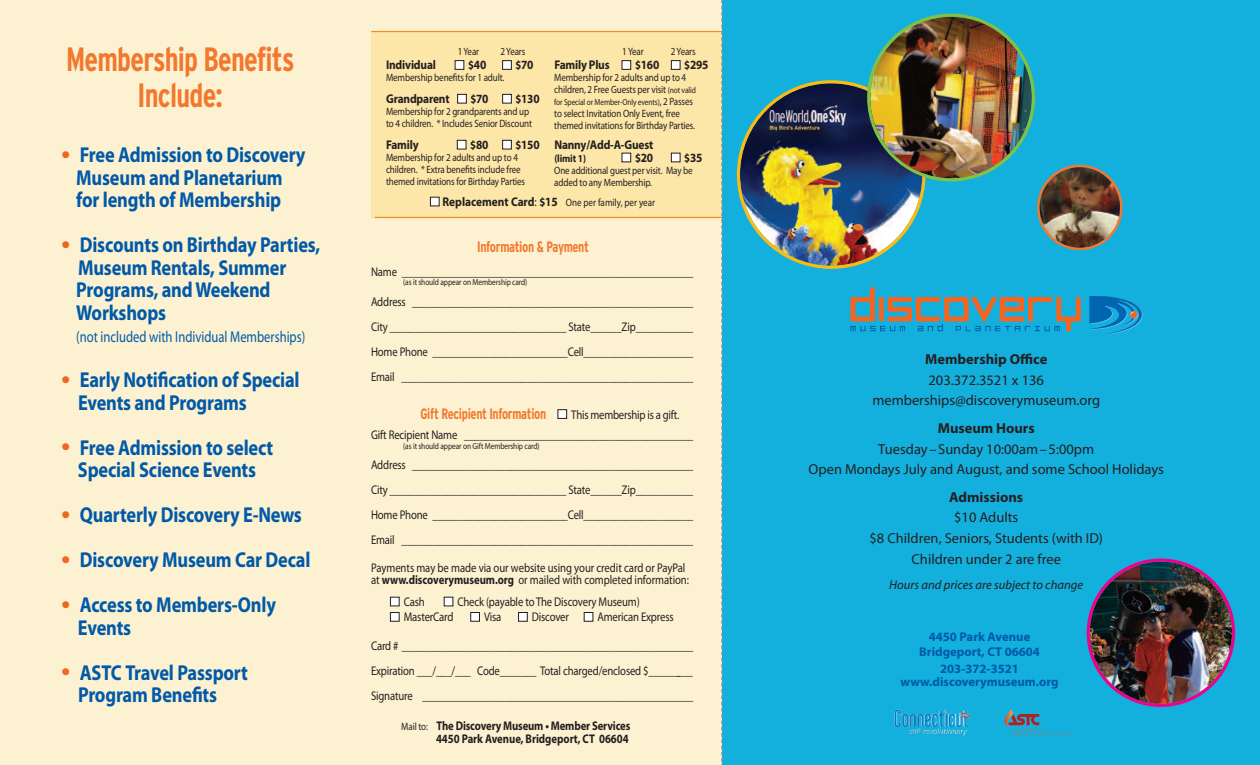
<style>
.page{position:relative;width:1260px;height:765px;background:#fff}
.page>*{position:absolute;margin:0;border:0;box-sizing:border-box;transform-origin:0 0}
.t1{font:700 condensed 33.62px/36.2px "Interstate";letter-spacing:-.025em;color:#f3772d;text-align:center;scale:.89 1}
.t2{font:700 21.62px/22.5px "Myriad Pro";letter-spacing:-.01em;color:#0159a7;text-align:center;scale:.85 1}
.t3{font:15.75px "Myriad Pro";color:#0159a7;scale:.8 1}
.t4{font:700 condensed 15px "Interstate";letter-spacing:-.025em;color:#f3772d;scale:.89 1}
.t5{font:14.5px/20.6px "Myriad Pro";color:#231f20;text-align:center}
.t6{font:700 14.5px "Myriad Pro";color:#231f20}
.t7{font:700 12.75px/15px "Myriad Pro";color:#0159a7;text-align:center}
.t8{font:12.62px/25px "Myriad Pro";letter-spacing:-.015em;color:#231f20;text-align:justify;scale:.85 1}
.t9{font:700 12.62px "Myriad Pro";letter-spacing:-.015em;color:#231f20;scale:.9 1}
.t10{font:700 12.62px/12.5px "Myriad Pro";letter-spacing:-.015em;color:#231f20;text-align:right;scale:.85 1}
.t11{font:italic 12.62px "Myriad Pro";color:#231f20}
.t12{font:10.62px/12px "Myriad Pro";letter-spacing:-.015em;color:#231f20;scale:.85 1}
.t13{font:700 10.62px "Myriad Pro";letter-spacing:-.015em;color:#231f20;scale:.9 1}
.t14{font:8.75px "Myriad Pro";letter-spacing:-.015em;color:#231f20;scale:.85 1}
.s1{font-family:"Helvetica";font-weight:400;font-size:31.5px;color:#f26621}
.s2{color:#fff}
.s3{font-size:11.88px}
.s4{font-size:8.75px}
.s5{font-size:10.62px}
.s6{font-weight:700;font-size:12.62px}
.s7{font-size:12.62px}
.s8{font-weight:700;font-size:11.88px}
.s9{font-family:"Myriad Pro";font-weight:400;font-stretch:normal;font-size:12.62px;color:#231f20}
.s10{font-weight:700}
.s11{font-weight:400;font-size:10.62px}
</style>
<div class="page">
<div style="left:0;top:0;width:722px;height:765px;background:#fcf2d2"></div>
<div style="left:371px;top:32px;width:351px;height:186px;background:#fce6a8"></div>
<div style="left:722px;top:0;width:538px;height:765px;background:#13b0de"></div>
<hr style="left:371px;top:31px;width:352px;height:1px;background:#f68c1f">
<hr style="left:375px;top:217px;width:347px;height:1px;background:#f68c1f">
<svg style="left:721px;top:0;width:2px;height:765px"></svg>
<img style="left:897px;top:710px;width:51px;height:17px">
<svg style="left:1004px;top:709px;width:69px;height:26px"></svg>
<img style="left:1087px;top:559px;width:148px;height:148px">
<img style="left:737px;top:14px;width:386px;height:255px">
<img style="left:1040px;top:167px;width:80px;height:81px">
<svg style="left:1089px;top:296px;width:54px;height:39px"></svg>
<svg style="left:850px;top:287px;width:231px;height:44px"></svg>
<h1 class="t1" style="left:66px;top:41px;width:258px">Membership Benefits<br>Include:</h1>
<h2 class="t2" style="left:60px;top:145px;width:290px"><span class="s1">•</span> Free Admission to Discovery<br>Museum and Planetarium<br>for length of Membership</h2>
<h2 class="t2" style="left:76px;top:235px;width:289px;text-align:left;text-indent:-16px"><span class="s1">•</span> Discounts on Birthday Parties,<br>Museum Rentals, Summer<br>Programs, and Weekend<br>Workshops</h2>
<p class="t3" style="left:76px;top:331px;width:288px">(not included with Individual Memberships)</p>
<h2 class="t2" style="left:78px;top:370px;width:262px;text-align:left;text-indent:-18px"><span class="s1">•</span> Early Notification of Special<br>Events and Programs</h2>
<h2 class="t2" style="left:60px;top:438px;width:252px"><span class="s1">•</span> Free Admission to select<br>Special Science Events</h2>
<h2 class="t2" style="left:60px;top:505px;width:286px"><span class="s1">•</span> Quarterly Discovery E-News</h2>
<h2 class="t2" style="left:60px;top:550px;width:296px"><span class="s1">•</span> Discovery Museum Car Decal</h2>
<h2 class="t2" style="left:78px;top:595px;width:234px;text-align:left;text-indent:-18px"><span class="s1">•</span> Access to Members-Only<br>Events</h2>
<h2 class="t2" style="left:60px;top:663px;width:223px"><span class="s1">•</span> ASTC Travel Passport<br>Program Benefits</h2>
<p class="t12" style="left:458px;top:47px;width:27px">1Year</p>
<p class="t12" style="left:500px;top:47px;width:31px">2Years</p>
<p class="t12" style="left:622px;top:47px;width:27px">1Year</p>
<p class="t12" style="left:671px;top:47px;width:31px">2Years</p>
<p class="t9" style="left:386px;top:60px;width:57px">Individual</p>
<p class="t9" style="left:455px;top:60px;width:37px"><span class="s2">■</span> <span class="s3">$</span>40</p>
<p class="t9" style="left:502px;top:60px;width:36px"><span class="s2">■</span> <span class="s3">$</span>70</p>
<p class="t12" style="left:386px;top:73px;width:141px">Membership benefits for 1 adult.</p>
<p class="t9" style="left:386px;top:94px;width:172px">Grandparent <span class="s2">■</span> <span class="s3">$</span>70 <span class="s2">■</span> <span class="s3">$</span>130</p>
<p class="t12" style="left:386px;top:106px;width:173px">Membership for 2 grandparents and up to 4 children. * Includes Senior Discount</p>
<p class="t9" style="left:386px;top:140px;width:38px">Family</p>
<p class="t9" style="left:457px;top:140px;width:94px"><span class="s2">■</span> <span class="s3">$</span>80 <span class="s2">■</span> <span class="s3">$</span>150</p>
<p class="t12" style="left:386px;top:152px;width:165px">Membership for 2 adults and up to 4 children. * Extra benefits include free themed invitations for Birthday Parties</p>
<p class="t9" style="left:554px;top:60px;width:173px">Family Plus <span class="s2">■</span> <span class="s3">$</span>160 <span class="s2">■</span> <span class="s3">$</span>295</p>
<p class="t12" style="left:554px;top:73px;width:168px">Membership for 2 adults and up to 4 children, 2 Free Guests per visit <span class="s4">(not valid</span></p>
<p class="t14" style="left:554px;top:99px;width:165px">for Special or Member-Only events)<span class="s5">, 2 Passes</span></p>
<p class="t12" style="left:554px;top:108px;width:167px">to select Invitation Only Event, free themed invitations for Birthday Parties.</p>
<p class="t9" style="left:554px;top:140px;width:111px">Nanny/Add-A-Guest</p>
<p class="t13" style="left:554px;top:154px;width:37px">(limit 1)</p>
<p class="t9" style="left:622px;top:153px;width:37px"><span class="s2">■</span> <span class="s3">$</span>20</p>
<p class="t9" style="left:671px;top:153px;width:37px"><span class="s2">■</span> <span class="s3">$</span>35</p>
<p class="t12" style="left:554px;top:165px;width:164px">One additional guest per visit. May be added to any Membership.</p>
<p class="t12" style="left:430px;top:197px;width:266px"><span class="s2">■</span> <span class="s6">Replacement Card</span><span class="s7">:</span> <span class="s8">$</span><span class="s6">15</span> One per family, per year</p>
<p class="t4" style="left:477px;top:238px;width:127px">Information &amp; Payment</p>
<p class="t8" style="left:371px;top:260px;width:381px">Name ________________________________________________________</p>
<p class="t14" style="left:403px;top:279px;width:148px">(as it should appear on Membership card)</p>
<p class="t8" style="left:371px;top:290px;width:381px">Address ______________________________________________________ City __________________________________ State______Zip___________ Home Phone __________________________Cell_____________________ Email ________________________________________________________</p>
<p class="t4" style="left:420px;top:405px;width:292px">Gift Recipient Information <span class="s2">■</span> <span class="s9">This membership is a gift.</span></p>
<p class="t8" style="left:371px;top:423px;width:381px">Gift Recipient Name ____________________________________________</p>
<p class="t14" style="left:403px;top:443px;width:162px">(as it should appear on Gift Membership card)</p>
<p class="t8" style="left:371px;top:453px;width:381px">Address ______________________________________________________ City __________________________________ State______Zip___________ Home Phone __________________________Cell_____________________ Email ________________________________________________________</p>
<p class="t8" style="left:371px;top:562px;width:376px;line-height:12.5px">Payments may be made via our website using your credit card or PayPal at <span class="s10">www.discoverymuseum.org</span> or mailed with completed information:</p>
<p class="t8" style="left:390px;top:590px;width:42px"><span class="s2">■</span> Cash</p>
<p class="t8" style="left:444px;top:590px;width:232px"><span class="s2">■</span> Check (payable to The Discovery Museum)</p>
<p class="t8" style="left:390px;top:606px;width:76px"><span class="s2">■</span> MasterCard</p>
<p class="t8" style="left:470px;top:606px;width:38px"><span class="s2">■</span> Visa</p>
<p class="t8" style="left:518px;top:606px;width:185px"><span class="s2">■</span> Discover <span class="s2">■</span> American Express</p>
<p class="t8" style="left:371px;top:634px;width:381px">Card # ________________________________________________________ Expiration ___/___/___ Code_______ Total charged/enclosed $_________ Signature ____________________________________________________</p>
<p class="t10" style="left:401px;top:721px;width:271px"><span class="s11">Mail to:</span> The Discovery Museum • Member Services<br>4450 Park Avenue, Bridgeport, CT 06604</p>
<p class="t6" style="left:925px;top:354px;width:124px">Membership Office</p>
<p class="t5" style="left:872px;top:371px;width:229px">203.372.3521 x 136 memberships@discoverymuseum.org</p>
<p class="t6" style="left:938px;top:423px;width:99px">Museum Hours</p>
<p class="t5" style="left:809px;top:440px;width:357px">Tuesday–Sunday 10:00am–5:00pm<br>Open Mondays July and August, and some School Holidays</p>
<p class="t6" style="left:949px;top:492px;width:76px">Admissions</p>
<p class="t5" style="left:869px;top:508px;width:235px">$10 Adults<br>$8 Children, Seniors, Students (with ID)<br>Children under 2 are free</p>
<p class="t11" style="left:889px;top:580px;width:195px">Hours and prices are subject to change</p>
<p class="t7" style="left:919px;top:631px;width:122px">4450 Park Avenue<br>Bridgeport, CT 06604</p>
<p class="t7" style="left:900px;top:662px;width:160px;line-height:13.8px">203-372-3521 www.discoverymuseum.org</p>
</div>
